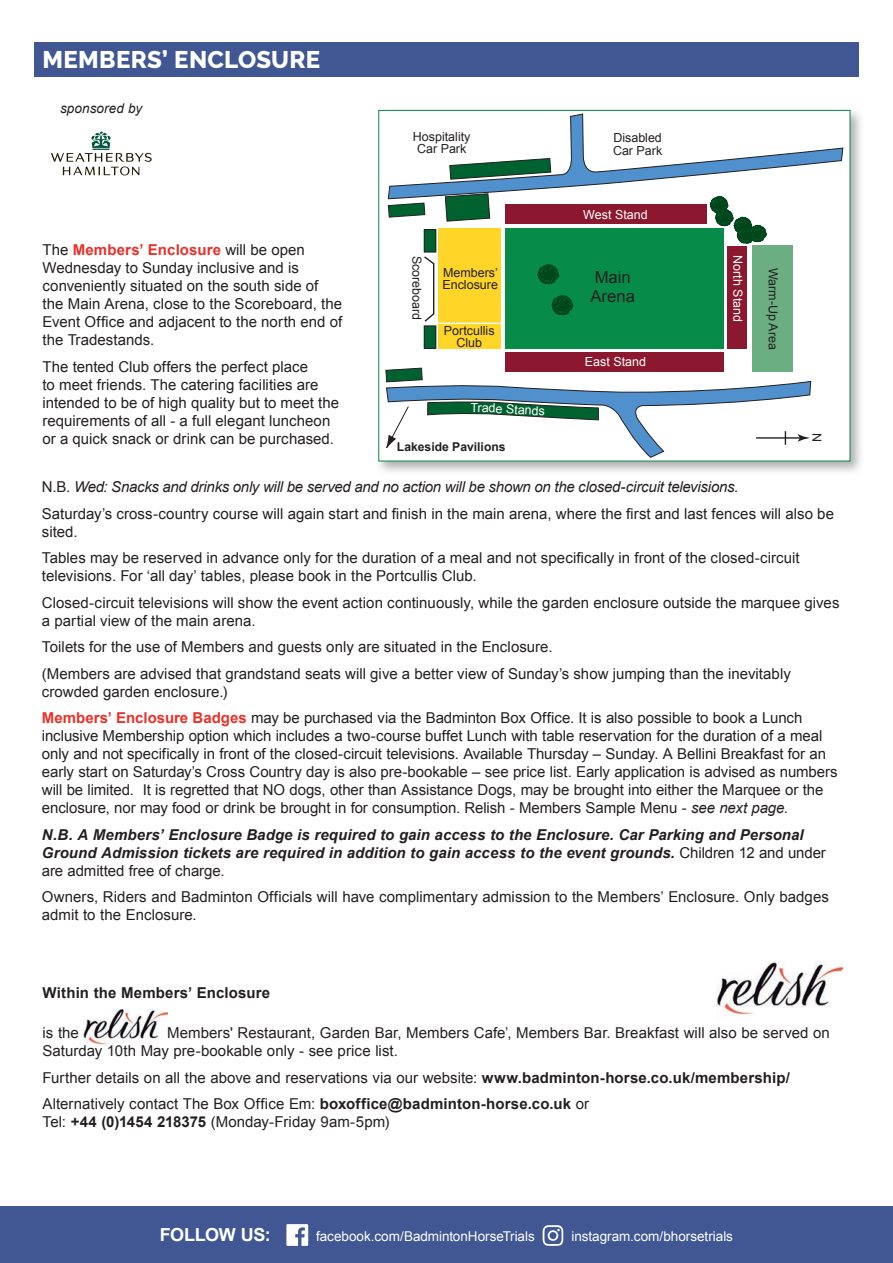
<style>
.page{position:relative;width:893px;height:1263px;background:#fff}
.page>*{position:absolute;margin:0;border:0;box-sizing:border-box;transform-origin:0 0}
.t1{font:800 36px "Raleway";letter-spacing:.01em;color:#fff}
.t2{font:800 24px "Raleway";letter-spacing:.01em;color:#fff}
.t3{font:700 18px "Arial";letter-spacing:-.02em;color:#fff}
.t4{font:16.65px/19.5px "Arial";color:#231f20}
.t5{font:15px/18px "Arial";color:#231f20}
.t6{font:italic 700 15px/18px "Arial";letter-spacing:.005em;color:#231f20}
.t7{font:700 15px "Arial";letter-spacing:.01em;color:#231f20}
.t8{font:13.5px "Arial";letter-spacing:-.005em;color:#fff}
.t9{font:italic 13.5px "Arial";letter-spacing:.01em;color:#231f20}
.t10{font:12.45px/12.5px "Arial";color:#231f20;text-align:center}
.t11{font:12.45px "Arial";color:#fff}
.t12{font:700 12.15px "Arial";color:#231f20}
.s1{font-weight:700;color:#e83129}
.s2{font-style:italic}
.s3{font-weight:400;font-style:normal}
.s4{font-weight:700}
</style>
<div class="page">
<div style="left:0;top:1207px;width:893px;height:56px;background:#405793"></div>
<svg style="left:286px;top:1224px;width:22px;height:22px"></svg>
<svg style="left:543px;top:1225px;width:20px;height:21px"></svg>
<div style="left:375px;top:106px;width:490px;height:370px;background:#231f20;opacity:.36"></div>
<svg style="left:378px;top:109px;width:473px;height:353px"></svg>
<svg style="left:51px;top:132px;width:101px;height:43px"></svg>
<div style="left:34px;top:42px;width:825px;height:34px;background:#405793"></div>
<img style="left:84px;top:1009px;width:83px;height:36px">
<img style="left:716px;top:961px;width:126px;height:56px">
<svg style="left:384px;top:368px;width:427px;height:90px"></svg>
<h1 class="t1" style="left:43px;top:43px;width:417px">MEMBERS’ ENCLOSURE</h1>
<h2 class="t2" style="left:43px;top:46px;width:279px">MEMBERS’ ENCLOSURE</h2>
<p class="t9" style="left:60px;top:99px;width:84px">sponsored by</p>
<p class="t5" style="left:43px;top:241px;width:301px">The <span class="s1">Members’ Enclosure</span> will be open Wednesday to Sunday inclusive and is conveniently situated on the south side of the Main Arena, close to the Scoreboard, the Event Office and adjacent to the north end of the Tradestands.</p>
<p class="t5" style="left:43px;top:357px;width:298px">The tented Club offers the perfect place<br>to meet friends. The catering facilities are intended to be of high quality but to meet the requirements of all - a full elegant luncheon or a quick snack or drink can be purchased.</p>
<p class="t10" style="left:413px;top:130px;width:59px">Hospitality<br>Car Park</p>
<p class="t10" style="left:613px;top:132px;width:51px;text-align:left">Disabled<br>Car Park</p>
<p class="t11" style="left:583px;top:206px;width:66px">West Stand</p>
<p class="t10" style="left:423px;top:256px;width:66px;rotate:90deg">Scoreboard</p>
<p class="t10" style="left:442px;top:266px;width:57px;text-align:left">Members’<br>Enclosure</p>
<p class="t4" style="left:590px;top:268px;width:46px">Main<br>Arena</p>
<p class="t10" style="left:444px;top:324px;width:52px">Portcullis<br>Club</p>
<p class="t11" style="left:515px;top:401px;width:32px;rotate:3deg">tands</p>
<p class="t11" style="left:585px;top:354px;width:63px">East Stand</p>
<p class="t12" style="left:397px;top:438px;width:110px">Lakeside Pavilions</p>
<p class="t11" style="left:746px;top:255px;width:68px;rotate:90deg">North Stand</p>
<p class="t10" style="left:779px;top:268px;width:84px;rotate:90deg">Warm-Up Area</p>
<p class="t10" style="left:823px;top:433px;width:11px;rotate:90deg">N</p>
<p class="t5" style="left:42px;top:474px;width:794px;line-height:26.5px">N.B. <span class="s2">Wed: Snacks and drinks only will be served and no action will be shown on the closed-circuit televisions.<br></span>Saturday’s cross-country course will again start and finish in the main arena, where the first and last fences will also be</p>
<p class="t5" style="left:42px;top:518px;width:759px;line-height:26.5px">sited.<br>Tables may be reserved in advance only for the duration of a meal and not specifically in front of the closed-circuit</p>
<p class="t5" style="left:42px;top:563px;width:799px;line-height:26.5px">televisions. For ‘all day’ tables, please book in the Portcullis Club.<br>Closed-circuit televisions will show the event action continuously, while the garden enclosure outside the marquee gives</p>
<p class="t5" style="left:42px;top:607px;width:750px;line-height:26.5px">a partial view of the main arena.<br>Toilets for the use of Members and guests only are situated in the Enclosure.<br>(Members are advised that grandstand seats will give a better view of Sunday’s show jumping than the inevitably</p>
<p class="t5" style="left:42px;top:678px;width:762px;line-height:26.5px">crowded garden enclosure.)<br><span class="s1">Members’ Enclosure Badges</span> may be purchased via the Badminton Box Office. It is also possible to book a Lunch</p>
<p class="t5" style="left:42px;top:727px;width:797px">inclusive Membership option which includes a two-course buffet Lunch with table reservation for the duration of a meal only and not specifically in front of the closed-circuit televisions. Available Thursday – Sunday. A Bellini Breakfast for an early start on Saturday’s Cross Country day is also pre-bookable – see price list. Early application is advised as numbers will be limited. It is regretted that NO dogs, other than Assistance Dogs, may be brought into either the Marquee or the enclosure, nor may food or drink be brought in for consumption. Relish - Members Sample Menu - <span class="s2">see next page.</span></p>
<p class="t6" style="left:42px;top:826px;width:785px">N.B. A Members’ Enclosure Badge is required to gain access to the Enclosure. Car Parking and Personal<br>Ground Admission tickets are required in addition to gain access to the event grounds. <span class="s3">Children 12 and under are admitted free of charge.</span></p>
<p class="t5" style="left:42px;top:888px;width:788px">Owners, Riders and Badminton Officials will have complimentary admission to the Members’ Enclosure. Only badges admit to the Enclosure.</p>
<p class="t7" style="left:43px;top:982px;width:229px">Within the Members’ Enclosure</p>
<p class="t5" style="left:43px;top:1024px;width:38px">is the</p>
<p class="t5" style="left:43px;top:1024px;width:789px;text-indent:125px">Members' Restaurant, Garden Bar, Members Cafe’, Members Bar. Breakfast will also be served on<br>Saturday 10th May pre-bookable only - see price list.</p>
<p class="t5" style="left:43px;top:1064px;width:749px;line-height:26.5px">Further details on all the above and reservations via our website: <span class="s4">www.badminton-horse.co.uk/membership/<br></span>Alternatively contact The Box Office Em: <span class="s4">boxoffice@badminton-horse.co.uk</span> or</p>
<p class="t5" style="left:43px;top:1113px;width:348px">Tel: <span class="s4">+44 (0)1454 218375</span> (Monday-Friday 9am-5pm)</p>
<p class="t3" style="left:160px;top:1222px;width:112px">FOLLOW US:</p>
<p class="t8" style="left:316px;top:1227px;width:220px">facebook.com/BadmintonHorseTrials</p>
<p class="t8" style="left:571px;top:1227px;width:163px">instagram.com/bhorsetrials</p>
</div>
